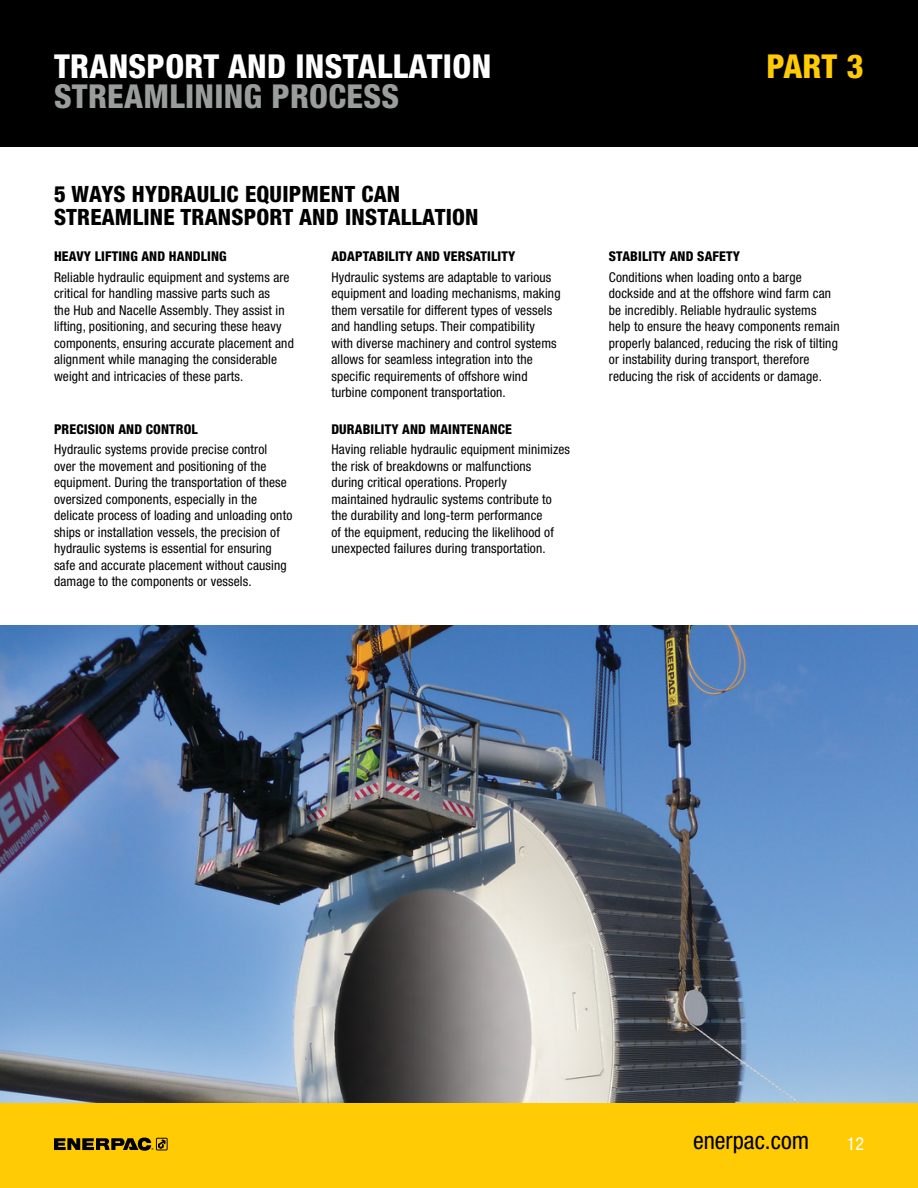
<style>
.page{position:relative;width:918px;height:1188px;background:#fff}
.page>*{position:absolute;margin:0;border:0;box-sizing:border-box;transform-origin:0 0}
.t1{font:800 condensed 33px "Helvetica Neue LTW1 G";letter-spacing:.01em;color:#fff}
.t2{font:800 condensed 33px "Helvetica Neue LTW1 G";letter-spacing:.01em;color:#999e9c}
.t3{font:800 condensed 33px "Helvetica Neue LTW1 G";color:#ffcb05}
.t4{font:condensed 24.15px "Helvetica Neue LTW1 G";color:#000}
.t5{font:800 condensed 22.5px/22.5px "Helvetica Neue LTW1 G";letter-spacing:.01em;color:#000}
.t6{font:condensed 18px "Helvetica Neue LTW1 G";color:#fff}
.t7{font:condensed 13.5px/16.5px "Helvetica Neue LTW1 G";letter-spacing:.01em;color:#000}
.t8{font:800 condensed 13.5px "Helvetica Neue LTW1 G";letter-spacing:.01em;color:#000}
</style>
<div class="page">
<div style="left:0;top:1103px;width:918px;height:85px;background:#ffcb05"></div>
<svg style="left:54px;top:1138px;width:114px;height:13px"></svg>
<div style="left:0;top:0;width:918px;height:147px;background:#000"></div>
<img style="left:0;top:626px;width:918px;height:477px">
<h1 class="t1" style="left:54px;top:46px;width:439px">TRANSPORT AND INSTALLATION</h1>
<h1 class="t2" style="left:54px;top:76px;width:347px">STREAMLINING PROCESS</h1>
<h3 class="t5" style="left:54px;top:183px;width:426px">5 WAYS HYDRAULIC EQUIPMENT CAN<br>STREAMLINE TRANSPORT AND INSTALLATION</h3>
<p class="t8" style="left:54px;top:248px;width:174px">HEAVY LIFTING AND HANDLING</p>
<p class="t7" style="left:54px;top:269px;width:241px">Reliable hydraulic equipment and systems are critical for handling massive parts such as<br>the Hub and Nacelle Assembly. They assist in lifting, positioning, and securing these heavy components, ensuring accurate placement and alignment while managing the considerable weight and intricacies of these parts.</p>
<p class="t8" style="left:331px;top:248px;width:185px">ADAPTABILITY AND VERSATILITY</p>
<p class="t7" style="left:331px;top:269px;width:231px">Hydraulic systems are adaptable to various equipment and loading mechanisms, making them versatile for different types of vessels and handling setups. Their compatibility<br>with diverse machinery and control systems allows for seamless integration into the specific requirements of offshore wind turbine component transportation.</p>
<p class="t8" style="left:331px;top:421px;width:182px">DURABILITY AND MAINTENANCE</p>
<p class="t7" style="left:331px;top:441px;width:240px">Having reliable hydraulic equipment minimizes the risk of breakdowns or malfunctions<br>during critical operations. Properly<br>maintained hydraulic systems contribute to the durability and long-term performance<br>of the equipment, reducing the likelihood of unexpected failures during transportation.</p>
<p class="t8" style="left:54px;top:420px;width:145px">PRECISION AND CONTROL</p>
<p class="t7" style="left:54px;top:441px;width:240px">Hydraulic systems provide precise control over the movement and positioning of the equipment. During the transportation of these oversized components, especially in the delicate process of loading and unloading onto ships or installation vessels, the precision of hydraulic systems is essential for ensuring safe and accurate placement without causing damage to the components or vessels.</p>
<h1 class="t3" style="left:767px;top:46px;width:99px">PART 3</h1>
<p class="t8" style="left:609px;top:248px;width:133px">STABILITY AND SAFETY</p>
<p class="t7" style="left:609px;top:269px;width:232px">Conditions when loading onto a barge dockside and at the offshore wind farm can be incredibly. Reliable hydraulic systems help to ensure the heavy components remain properly balanced, reducing the risk of tilting or instability during transport, therefore reducing the risk of accidents or damage.</p>
<h2 class="t4" style="left:693px;top:1127px;width:118px">enerpac.com</h2>
<h3 class="t6" style="left:847px;top:1133px;width:19px">12</h3>
</div>
